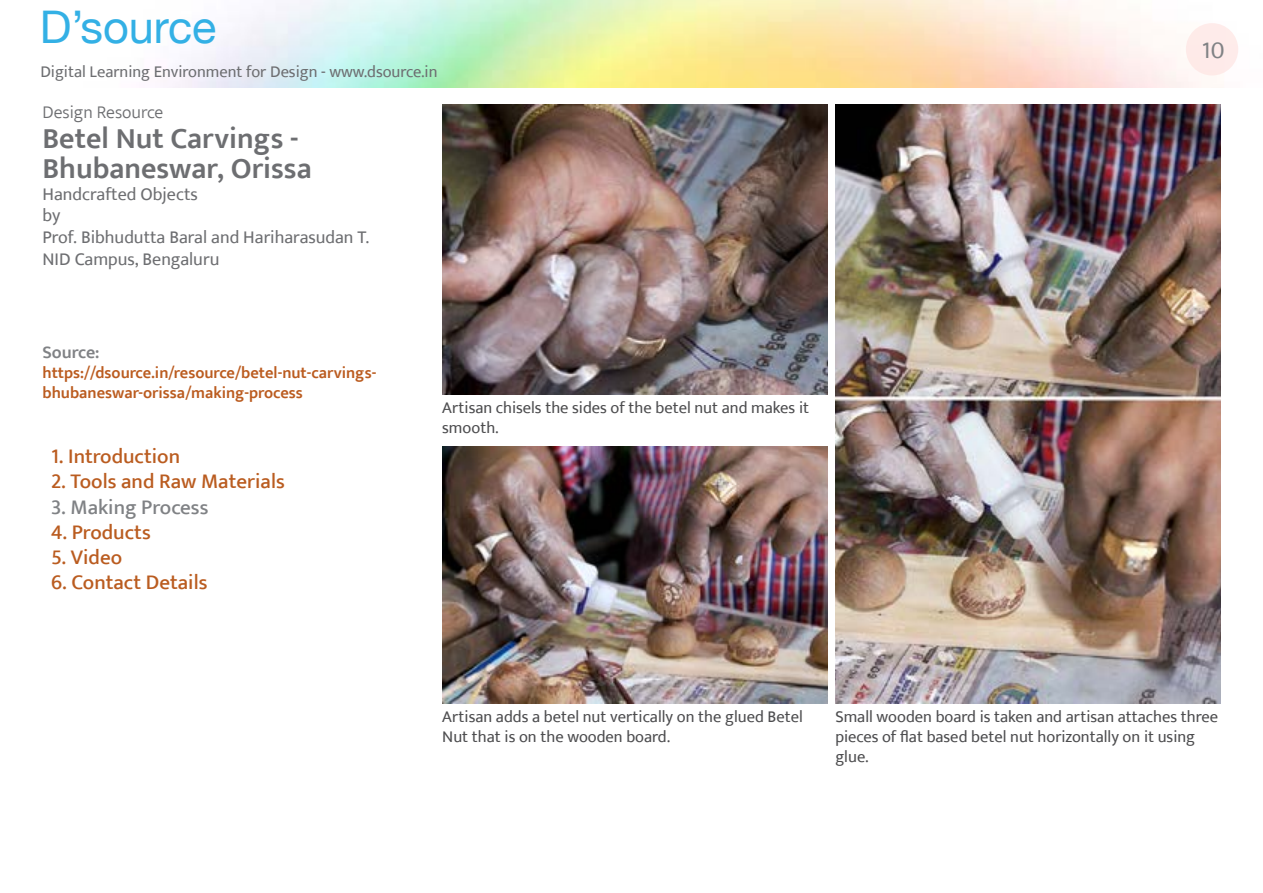
<style>
.page{position:relative;width:1263px;height:893px;background:#fff}
.page>*{position:absolute;margin:0;border:0;box-sizing:border-box;transform-origin:0 0}
.t1{font:45px "Helvetica Neue";color:#33b0e5}
.t2{font:600 30px/30px "Ek Mukta";color:#6d6e71}
.t3{font:24px "Ek Mukta";color:#808285}
.t4{font:500 21px "Ek Mukta";color:#ba5c20}
.t5{font:500 21px "Ek Mukta";color:#808285}
.t6{font:18px/21.6px "Ek Mukta";color:#6d6e71}
.t7{font:300 18px "Ek Mukta";color:#6d6e71}
.t8{font:600 18px "Ek Mukta";color:#808285}
.t9{font:16.5px/19.8px "Ek Mukta";color:#4d4d4f}
.t10{font:600 16.5px/19.8px "Ek Mukta";color:#bb5c20}
.t11{font:16.5px "Ek Mukta";color:#6d6e71}
</style>
<div class="page">
<div style="left:1186px;top:23px;width:52px;height:52px;background:#feebea;border-radius:50%"></div>
<img style="left:442px;top:105px;width:385px;height:289px">
<img style="left:835px;top:105px;width:385px;height:599px">
<img style="left:442px;top:446px;width:385px;height:258px">
<h1 class="t1" style="left:40px;top:0;width:178px">D’source</h1>
<p class="t11" style="left:40px;top:62px;width:399px">Digital Learning Environment for Design - www.dsource.in</p>
<p class="t7" style="left:43px;top:101px;width:122px">Design Resource</p>
<h2 class="t2" style="left:43px;top:123px;width:271px">Betel Nut Carvings -<br>Bhubaneswar, Orissa</h2>
<p class="t6" style="left:43px;top:183px;width:328px">Handcrafted Objects<br>by<br>Prof. Bibhudutta Baral and Hariharasudan T.<br>NID Campus, Bengaluru</p>
<p class="t8" style="left:43px;top:342px;width:59px">Source:</p>
<p class="t10" style="left:43px;top:363px;width:335px">https://dsource.in/resource/betel-nut-carvings&shy;bhubaneswar-orissa/making-process</p>
<p class="t4" style="left:51px;top:444px;width:131px">1. Introduction</p>
<p class="t4" style="left:51px;top:469px;width:235px">2. Tools and Raw Materials</p>
<p class="t5" style="left:51px;top:494px;width:159px">3. Making Process</p>
<p class="t4" style="left:51px;top:519px;width:101px">4. Products</p>
<p class="t4" style="left:51px;top:544px;width:73px">5. Video</p>
<p class="t4" style="left:51px;top:570px;width:158px">6. Contact Details</p>
<p class="t9" style="left:442px;top:397px;width:368px">Artisan chisels the sides of the betel nut and makes it smooth.</p>
<h3 class="t3" style="left:1202px;top:35px;width:24px">10</h3>
<p class="t9" style="left:442px;top:707px;width:362px">Artisan adds a betel nut vertically on the glued Betel<br>Nut that is on the wooden board.</p>
<p class="t9" style="left:835px;top:707px;width:384px">Small wooden board is taken and artisan attaches three pieces of flat based betel nut horizontally on it using glue.</p>
</div>
